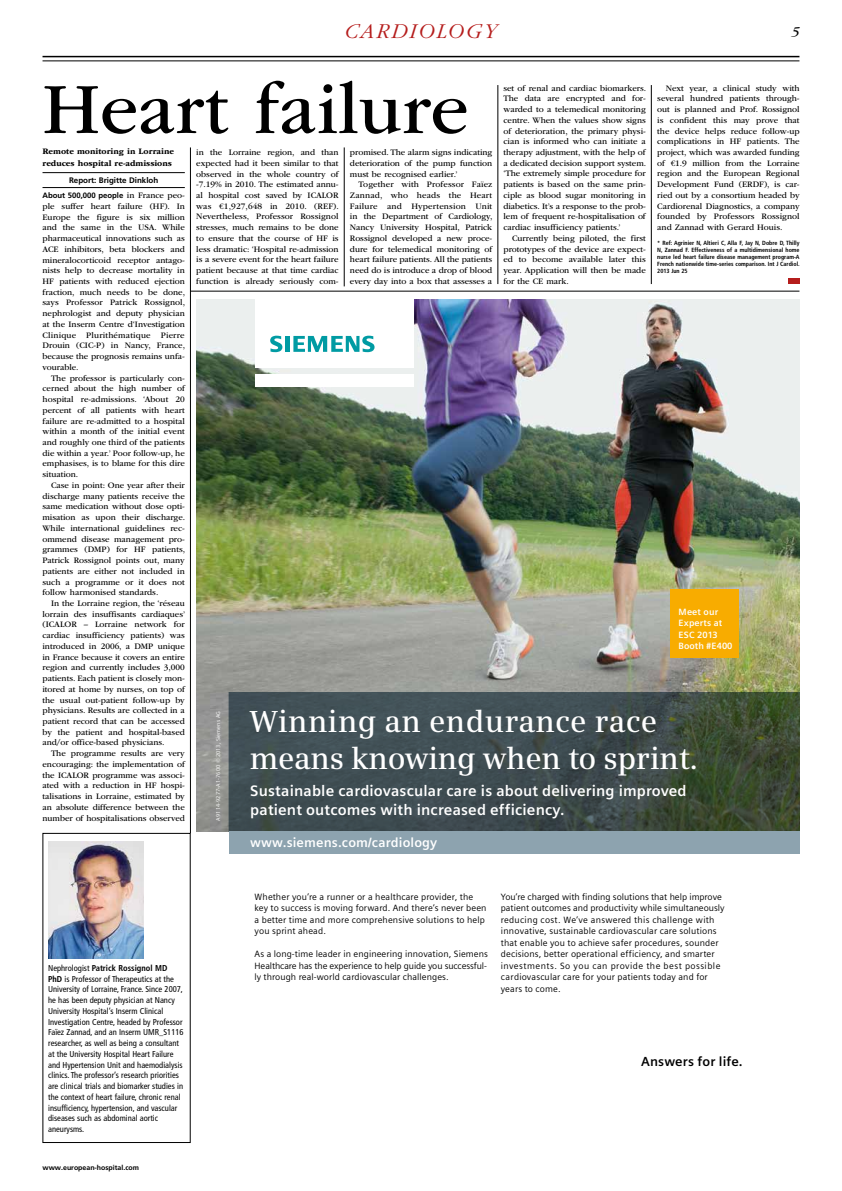
<style>
.page{position:relative;width:842px;height:1191px;background:#fff}
.page>*{position:absolute;margin:0;border:0;box-sizing:border-box;transform-origin:0 0}
.t1{font:75px "ITC Garamond Std";color:#000}
.t2{font:600 30.3px/37.2px "Siemens Serif";letter-spacing:.01em;color:#fff}
.t3{font:italic 300 22px "ITC Garamond Std";letter-spacing:.1em;color:#b51d1c}
.t4{font:700 15.2px/18.6px "Siemens Sans";letter-spacing:.01em;color:#fff}
.t5{font:italic 14px "ITC Garamond Std";color:#000}
.t6{font:700 13.1px "Siemens Sans";letter-spacing:.01em;color:#fff}
.t7{font:700 13.1px "Siemens Sans";letter-spacing:.01em;color:#000}
.t8{font:9.1px/11.5px "Siemens Sans";letter-spacing:.01em;color:#000}
.t9{font:700 9.1px/11.5px "Siemens Sans Global";letter-spacing:.015em;color:#fff}
.t10{font:8.8px/10.7px "ITC Garamond Std";letter-spacing:-.005em;color:#000;text-align:justify}
.t11{font:700 8.8px/12px "ITC Garamond Std";color:#000}
.t12{font:condensed 8.5px/10.7px "Frutiger";color:#000}
.t13{font:700 8px "Frutiger";letter-spacing:-.005em;color:#000}
.t14{font:700 7.8px "Frutiger";letter-spacing:-.005em;color:#000}
.t15{font:700 7px "Frutiger";color:#000}
.t16{font:700 condensed 6px/7px "Frutiger";color:#000;text-align:justify}
.t17{font:5.6px "Siemens Sans";letter-spacing:.02em;color:#fff}
.s1{font-family:"ITC Garamond Std";font-weight:400;font-size:8.8px}
.s2{font-weight:700}
</style>
<div class="page">
<hr style="left:190px;top:147px;width:1px;height:686px;background:#000">
<hr style="left:651px;top:85px;width:1px;height:199px;background:#000">
<hr style="left:498px;top:85px;width:1px;height:199px;background:#000">
<hr style="left:344px;top:147px;width:1px;height:139px;background:#000">
<hr style="left:190px;top:291px;width:609px;height:1px;background:#000">
<img style="left:196px;top:299px;width:603px;height:532px">
<div style="left:255px;top:374px;width:159px;height:13px;background:#fff"></div>
<div style="left:255px;top:299px;width:159px;height:69px;background:#fff"></div>
<svg style="left:270px;top:336px;width:12px;height:16px"></svg>
<hr style="left:285px;top:336px;width:4px;height:16px;background:#009ba3">
<svg style="left:293px;top:336px;width:82px;height:16px"></svg>
<svg style="left:229px;top:692px;width:570px;height:139px;background:#3e4c4a"></svg>
<div style="left:229px;top:831px;width:570px;height:23px;background:#8da3af"></div>
<div style="left:670px;top:589px;width:69px;height:69px;background:#f8ac00"></div>
<div style="left:788px;top:278px;width:12px;height:6px;background:#b51d1c"></div>
<img style="left:48px;top:841px;width:96px;height:117px">
<hr style="left:43px;top:60px;width:756px;height:1px;background:#000">
<hr style="left:43px;top:56px;width:756px;height:1px;background:#000">
<hr style="left:43px;top:172px;width:142px;height:1px;background:#000">
<hr style="left:43px;top:187px;width:142px;height:1px;background:#000">
<h3 class="t3" style="left:345px;top:19px;width:153px">CARDIOLOGY</h3>
<h3 class="t5" style="left:791px;top:24px;width:9px">5</h3>
<h1 class="t1" style="left:43px;top:68px;width:428px">Heart failure</h1>
<p class="t11" style="left:43px;top:145px;width:133px">Remote monitoring in Lorraine reduces hospital re-admissions</p>
<p class="t13" style="left:69px;top:175px;width:91px">Report: Brigitte Dinkloh</p>
<p class="t14" style="left:43px;top:191px;width:144px">About 500,000 people <span class="s1">in France peo-</span></p>
<p class="t10" style="left:43px;top:201px;width:144px">ple suffer heart failure (HF). In Europe the figure is six million and the same in the USA. While pharmaceutical innovations such as ACE inhibitors, beta blockers and mineralocorticoid receptor antago&shy;nists help to decrease mortality in HF patients with reduced ejection fraction, much needs to be done, says Professor Patrick Rossignol, nephrologist and deputy physician at the Inserm Centre d‘Investigation Clinique Plurithématique Pierre Drouin (CIC-P) in Nancy, France, because the prognosis remains unfa&shy;vourable.</p>
<p class="t10" style="left:43px;top:372px;width:144px;text-indent:9px">The professor is particularly con&shy;cerned about the high number of hospital re-admissions. ‘About 20 percent of all patients with heart failure are re-admitted to a hospital within a month of the initial event and roughly one third of the patients die within a year.’ Poor follow-up, he emphasises, is to blame for this dire situation.</p>
<p class="t10" style="left:43px;top:480px;width:144px;text-indent:9px">Case in point: One year after their discharge many patients receive the same medication without dose opti&shy;misation as upon their discharge.<br>While international guidelines rec&shy;ommend disease management pro&shy;grammes (DMP) for HF patients, Patrick Rossignol points out, many patients are either not included in such a programme or it does not follow harmonised standards.</p>
<p class="t10" style="left:43px;top:598px;width:144px;text-indent:9px">In the Lorraine region, the ‘réseau lorrain des insuffisants cardiaques’ (ICALOR – Lorraine network for cardiac insufficiency patients) was introduced in 2006, a DMP unique in France because it covers an entire region and currently includes 3,000 patients. Each patient is closely mon&shy;itored at home by nurses, on top of the usual out-patient follow-up by physicians. Results are collected in a patient record that can be accessed by the patient and hospital-based and/or office-based physicians.</p>
<p class="t10" style="left:43px;top:748px;width:144px;text-indent:9px">The programme results are very encouraging: the implementation of the ICALOR programme was associ&shy;ated with a reduction in HF hospi&shy;talisations in Lorraine, estimated by an absolute difference between the number of hospitalisations observed</p>
<p class="t10" style="left:657px;top:83px;width:144px;text-indent:9px">Next year, a clinical study with several hundred patients through&shy;out is planned and Prof. Rossignol is confident this may prove that the device helps reduce follow-up complications in HF patients. The project, which was awarded funding of €1.9 million from the Lorraine region and the European Regional Development Fund (ERDF), is car&shy;ried out by a consortium headed by Cardiorenal Diagnostics, a company founded by Professors Rossignol and Zannad with Gerard Houis.</p>
<p class="t16" style="left:657px;top:240px;width:144px">* Ref: Agrinier N, Altieri C, Alla F, Jay N, Dobre D, Thilly N, Zannad F. Effectiveness of a multidimensional home nurse led heart failure disease management program-A French nationwide time-series comparison. Int J Cardiol.<br>2013 Jun 25</p>
<p class="t10" style="left:503px;top:83px;width:144px">set of renal and cardiac biomarkers.<br>The data are encrypted and for&shy;warded to a telemedical monitoring centre. When the values show signs of deterioration, the primary physi&shy;cian is informed who can initiate a therapy adjustment, with the help of a dedicated decision support system. ‘The extremely simple procedure for patients is based on the same prin&shy;ciple as blood sugar monitoring in diabetics. It’s a response to the prob&shy;lem of frequent re-hospitalisation of cardiac insufficiency patients.’</p>
<p class="t10" style="left:503px;top:233px;width:144px;text-indent:9px">Currently being piloted, the first prototypes of the device are expect&shy;ed to become available later this year. Application will then be made for the CE mark.</p>
<p class="t10" style="left:196px;top:147px;width:144px">in the Lorraine region, and than expected had it been similar to that observed in the whole country of -7.19% in 2010. The estimated annu&shy;al hospital cost saved by ICALOR was €1,927,648 in 2010. (REF).<br>Nevertheless, Professor Rossignol stresses, much remains to be done to ensure that the course of HF is less dramatic: ‘Hospital re-admission is a severe event for the heart failure patient because at that time cardiac function is already seriously com-</p>
<p class="t10" style="left:350px;top:147px;width:144px">promised. The alarm signs indicating deterioration of the pump function must be recognised earlier.’</p>
<p class="t10" style="left:350px;top:179px;width:144px;text-indent:9px">Together with Professor Faïez Zannad, who heads the Heart Failure and Hypertension Unit in the Department of Cardiology, Nancy University Hospital, Patrick Rossignol developed a new proce&shy;dure for telemedical monitoring of heart failure patients. All the patients need do is introduce a drop of blood every day into a box that assesses a</p>
<p class="t9" style="left:679px;top:606px;width:55px">Meet our<br>Experts at<br>ESC 2013<br>Booth #E400</p>
<h2 class="t2" style="left:250px;top:702px;width:450px">Winning an endurance race means knowing when to sprint.</h2>
<h3 class="t4" style="left:250px;top:781px;width:438px">Sustainable cardiovascular care is about delivering improved patient outcomes with increased efficiency.</h3>
<p class="t17" style="left:215px;top:820px;width:111px;rotate:-90deg">A9114-9277-A1-7600 © 2013, Siemens AG</p>
<p class="t12" style="left:48px;top:962px;width:137px">Nephrologist <span class="s2">Patrick Rossignol MD PhD</span> is Professor of Therapeutics at the University of Lorraine, France. Since 2007, he has been deputy physician at Nancy University Hospital’s Inserm Clinical Investigation Centre, headed by Professor Faïez Zannad, and an Inserm UMR_S1116 researcher, as well as being a consultant at the University Hospital Heart Failure and Hypertension Unit and haemodialysis clinics. The professor’s research priorities are clinical trials and biomarker studies in the context of heart failure, chronic renal insufficiency, hypertension, and vascular diseases such as abdominal aortic aneurysms.</p>
<p class="t15" style="left:43px;top:1163px;width:98px">www.european-hospital.com</p>
<h3 class="t6" style="left:250px;top:835px;width:189px">www.siemens.com/cardiology</h3>
<p class="t8" style="left:255px;top:891px;width:233px">Whether you’re a runner or a healthcare provider, the key to success is moving forward. And there’s never been a better time and more comprehensive solutions to help you sprint ahead.</p>
<p class="t8" style="left:255px;top:948px;width:235px">As a long-time leader in engineering innovation, Siemens<br>Healthcare has the experience to help guide you successful&shy;ly through real-world cardiovascular challenges.</p>
<p class="t8" style="left:501px;top:891px;width:225px">You’re charged with finding solutions that help improve patient outcomes and productivity while simultaneously reducing cost. We’ve answered this challenge with innovative, sustainable cardiovascular care solutions that enable you to achieve safer procedures, sounder decisions, better operational efficiency, and smarter investments. So you can provide the best possible cardiovascular care for your patients today and for years to come.</p>
<h3 class="t7" style="left:641px;top:1054px;width:103px">Answers for life.</h3>
</div>
